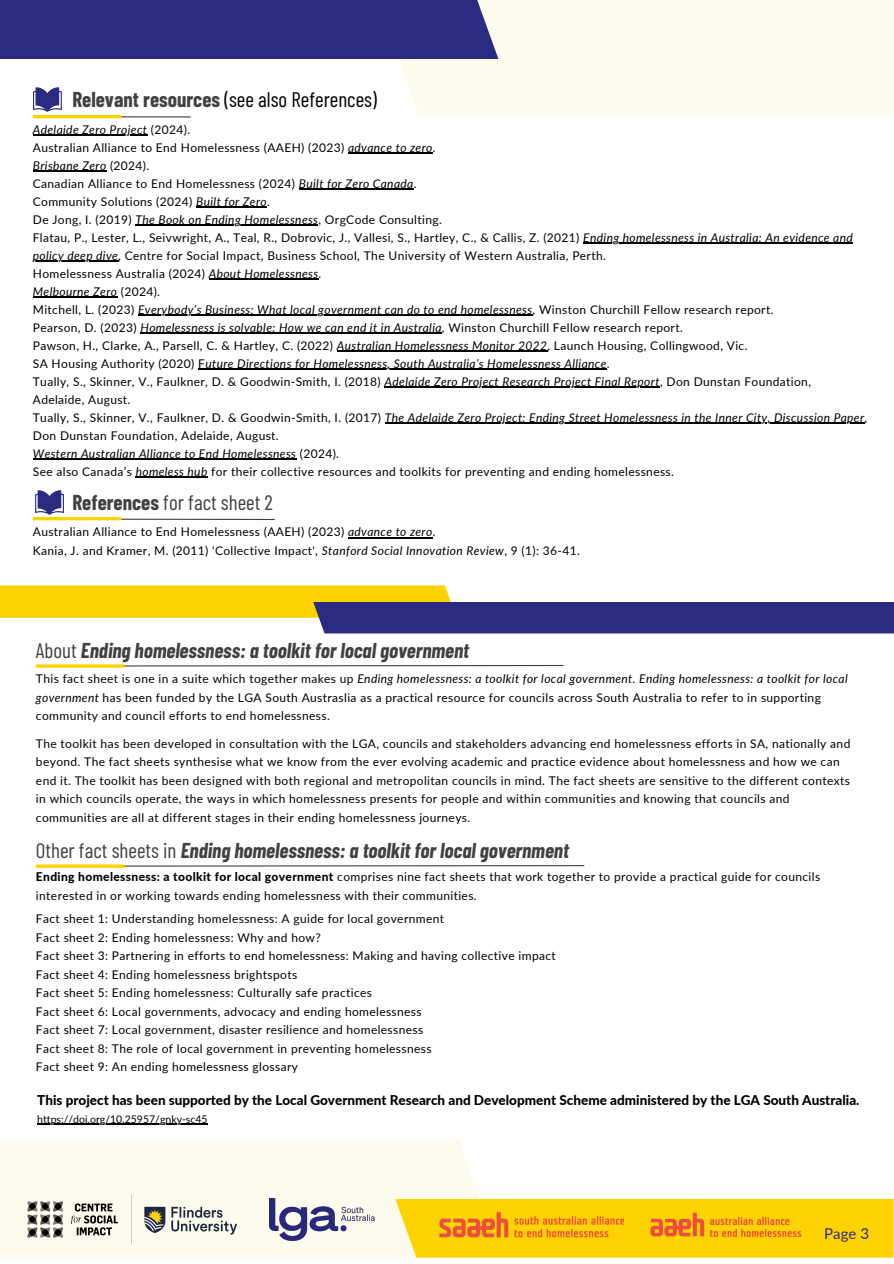
<style>
.page{position:relative;width:894px;height:1264px;background:#fff}
.page>*{position:absolute;margin:0;border:0;box-sizing:border-box;transform-origin:0 0}
.t1{font:italic 700 21px "Barlow Condensed";color:#414042}
.t2{font:21px "Barlow Condensed";color:#000}
.t3{font:21px "Barlow Condensed";color:#414042}
.t4{font:15px "Lato";color:#2b2c81}
.t5{font:800 13.5px "Lato";color:#000}
.t6{font:12px/18.5px "Lato";letter-spacing:.03em;color:#000}
.t7{font:italic 12px/18px "Lato";letter-spacing:.03em;color:#000}
.t8{font:10.5px "Lato";color:#000}
.s1{font-weight:700;color:#414042}
.s2{font-style:italic}
.s3{font-style:normal}
.s4{font-weight:700}
.s5{font-weight:400;font-style:normal}
.s6{font-weight:800}
</style>
<div class="page">
<svg style="left:0;top:585px;width:893px;height:48px"></svg>
<svg style="left:35px;top:490px;width:29px;height:24px"></svg>
<div style="left:399px;top:0;width:494px;height:115px;background:#fcfbee"></div>
<div style="left:0;top:0;width:498px;height:59px;background:#2b2c81"></div>
<hr style="left:37px;top:116px;width:154px;height:1px;background:#414042">
<hr style="left:33px;top:115px;width:88px;height:3px;background:#ffd300">
<svg style="left:33px;top:87px;width:29px;height:25px"></svg>
<svg style="left:124px;top:864px;width:461px;height:3px"></svg>
<hr style="left:36px;top:864px;width:88px;height:3px;background:#ffd300">
<svg style="left:124px;top:664px;width:440px;height:3px"></svg>
<hr style="left:36px;top:664px;width:88px;height:3px;background:#ffd300">
<div style="left:0;top:1140px;width:479px;height:116px;background:#fcfbee"></div>
<img style="left:269px;top:1198px;width:105px;height:42px">
<img style="left:18px;top:1192px;width:229px;height:54px">
<div style="left:395px;top:1198px;width:498px;height:59px;background:#ffd300"></div>
<img style="left:645px;top:1203px;width:160px;height:39px">
<img style="left:433px;top:1209px;width:190px;height:33px">
<hr style="left:33px;top:135px;width:114px;height:1px;background:#000">
<hr style="left:348px;top:153px;width:84px;height:1px;background:#000">
<hr style="left:33px;top:171px;width:74px;height:1px;background:#000">
<hr style="left:299px;top:189px;width:114px;height:1px;background:#000">
<hr style="left:196px;top:207px;width:71px;height:1px;background:#000">
<hr style="left:135px;top:225px;width:183px;height:1px;background:#000">
<hr style="left:583px;top:243px;width:269px;height:1px;background:#000">
<hr style="left:33px;top:261px;width:85px;height:1px;background:#000">
<hr style="left:209px;top:279px;width:109px;height:1px;background:#000">
<hr style="left:33px;top:297px;width:84px;height:1px;background:#000">
<hr style="left:138px;top:315px;width:394px;height:1px;background:#000">
<hr style="left:140px;top:333px;width:302px;height:1px;background:#000">
<hr style="left:337px;top:351px;width:210px;height:1px;background:#000">
<hr style="left:205px;top:369px;width:401px;height:1px;background:#000">
<hr style="left:384px;top:387px;width:275px;height:1px;background:#000">
<hr style="left:385px;top:423px;width:479px;height:1px;background:#000">
<hr style="left:33px;top:459px;width:263px;height:1px;background:#000">
<hr style="left:136px;top:477px;width:72px;height:1px;background:#000">
<hr style="left:348px;top:537px;width:84px;height:1px;background:#000">
<hr style="left:33px;top:517px;width:88px;height:3px;background:#ffd300">
<hr style="left:121px;top:518px;width:154px;height:2px;background:#414042">
<hr style="left:37px;top:1123px;width:171px;height:1px;background:#000">
<p class="t2" style="left:72px;top:86px;width:306px"><span class="s1">Relevant resources</span> (see also References)</p>
<h4 class="t6" style="left:33px;top:120px;width:410px;line-height:18px"><span class="s2">Adelaide Zero Project</span> (2024).<br>Australian Alliance to End Homelessness (AAEH) (2023) <span class="s2">advance to zero</span>.<br><span class="s2">Brisbane Zero</span> (2024).<br>Canadian Alliance to End Homelessness (2024) <span class="s2">Built for Zero Canada</span>.<br>Community Solutions (2024) <span class="s2">Built for Zero</span>.<br>De Jong, I. (2019) <span class="s2">The Book on Ending Homelessness</span>, OrgCode Consulting.</h4>
<p class="t6" style="left:33px;top:228px;width:821px">Flatau, P., Lester, L., Seivwright, A., Teal, R., Dobrovic, J., Vallesi, S., Hartley, C., &amp; Callis, Z. (2021) <span class="s2">Ending homelessness in Australia: An evidence and</span></p>
<p class="t6" style="left:33px;top:246px;width:742px;line-height:18px"><span class="s2">policy deep dive</span>, Centre for Social Impact, Business School, The University of Western Australia, Perth.<br>Homelessness Australia (2024) <span class="s2">About Homelessness</span>.<br><span class="s2">Melbourne Zero</span> (2024).<br>Mitchell, L. (2023) <span class="s2">Everybody’s Business: What local government can do to end homelessness</span>, Winston Churchill Fellow research report.</p>
<p class="t6" style="left:33px;top:318px;width:716px;line-height:18px">Pearson, D. (2023) <span class="s2">Homelessness is solvable: How we can end it in Australia</span>, Winston Churchill Fellow research report.<br>Pawson, H., Clarke, A., Parsell, C. &amp; Hartley, C. (2022) <span class="s2">Australian Homelessness Monitor 2022</span>, Launch Housing, Collingwood, Vic.<br>SA Housing Authority (2020) F<span class="s2">uture Directions for Homelessness, South Australia’s Homelessness Alliance</span>.</p>
<p class="t6" style="left:33px;top:372px;width:779px">Tually, S., Skinner, V., Faulkner, D. &amp; Goodwin-Smith, I. (2018) <span class="s2">Adelaide Zero Project Research Project Final Report</span>, Don Dunstan Foundation,</p>
<p class="t7" style="left:33px;top:390px;width:835px"><span class="s3">Adelaide, August.<br>Tually, S., Skinner, V., Faulkner, D. &amp; Goodwin-Smith, I. (2017)</span> The Adelaide Zero Project: Ending Street Homelessness in the Inner City, Discussion Paper<span class="s3">,</span></p>
<p class="t6" style="left:33px;top:426px;width:642px;line-height:18px">Don Dunstan Foundation, Adelaide, August.<br><span class="s2">Western Australian Alliance to End Homelessness</span> (2024).<br>See also Canada’s <span class="s2">homeless hub</span> for their collective resources and toolkits for preventing and ending homelessness.</p>
<h3 class="t3" style="left:72px;top:489px;width:202px"><span class="s4">References</span> for fact sheet 2</h3>
<p class="t6" style="left:33px;top:522px;width:548px">Australian Alliance to End Homelessness (AAEH) (2023) <span class="s2">advance to zero</span>.<br>Kania, J. and Kramer, M. (2011) 'Collective Impact', <span class="s2">Stanford Social Innovation Review</span>, 9 (1): 36-41.</p>
<h4 class="t1" style="left:36px;top:637px;width:434px"><span class="s5">About</span> Ending homelessness: a toolkit for local government</h4>
<h1 class="t6" style="left:36px;top:669px;width:813px">This fact sheet is one in a suite which together makes up <span class="s2">Ending homelessness: a toolkit for local government. Ending homelessness: a toolkit for local government</span> has been funded by the LGA South Austraslia as a practical resource for councils across South Australia to refer to in supporting community and council efforts to end homelessness.</h1>
<h4 class="t6" style="left:36px;top:733px;width:815px">The toolkit has been developed in consultation with the LGA, councils and stakeholders advancing end homelessness efforts in SA, nationally and beyond. The fact sheets synthesise what we know from the ever evolving academic and practice evidence about homelessness and how we can end it. The toolkit has been designed with both regional and metropolitan councils in mind. The fact sheets are sensitive to the different contexts in which councils operate, the ways in which homelessness presents for people and within communities and knowing that councils and communities are all at different stages in their ending homelessness journeys.</h4>
<h1 class="t1" style="left:36px;top:836px;width:534px"><span class="s5">Other fact sheets in</span> Ending homelessness: a toolkit for local government</h1>
<p class="t6" style="left:36px;top:867px;width:785px"><span class="s6">Ending homelessness: a toolkit for local government</span> comprises nine fact sheets that work together to provide a practical guide for councils interested in or working towards ending homelessness with their communities.</p>
<h1 class="t6" style="left:36px;top:909px;width:521px">Fact sheet 1: Understanding homelessness: A guide for local government<br>Fact sheet 2: Ending homelessness: Why and how?<br>Fact sheet 3: Partnering in efforts to end homelessness: Making and having collective impact Fact sheet 4: Ending homelessness brightspots<br>Fact sheet 5: Ending homelessness: Culturally safe practices<br>Fact sheet 6: Local governments, advocacy and ending homelessness<br>Fact sheet 7: Local government, disaster resilience and homelessness<br>Fact sheet 8: The role of local government in preventing homelessness</h1>
<h4 class="t6" style="left:36px;top:1057px;width:263px">Fact sheet 9: An ending homelessness glossary</h4>
<p class="t5" style="left:37px;top:1091px;width:823px">This project has been supported by the Local Government Research and Development Scheme administered by the LGA South Australia.</p>
<p class="t8" style="left:37px;top:1112px;width:172px">https://doi.org/10.25957/gnky-sc45</p>
<p class="t4" style="left:824px;top:1224px;width:46px">Page 3</p>
</div>
